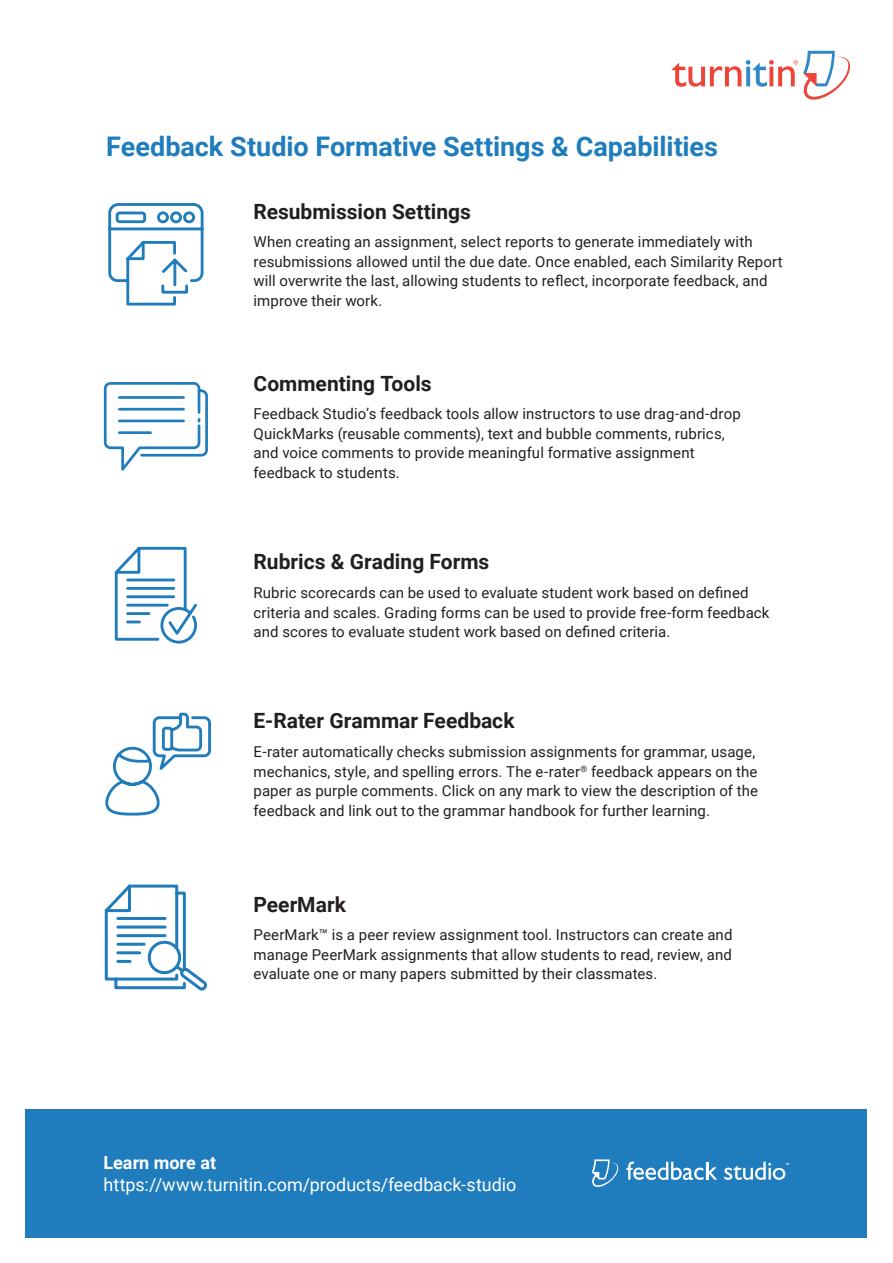
<style>
.page{position:relative;width:893px;height:1263px;background:#fff}
.page>*{position:absolute;margin:0;border:0;box-sizing:border-box;transform-origin:0 0}
.t1{font:700 27px "Roboto";color:#1f7cbd}
.t2{font:700 21px "Roboto";color:#231f20}
.t3{font:18px "Roboto";color:#fff}
.t4{font:700 18px "Roboto";color:#fff}
.t5{font:15px/19.5px "Roboto";letter-spacing:.005em;color:#231f20}
</style>
<div class="page">
<svg style="left:672px;top:51px;width:178px;height:49px"></svg>
<div style="left:26px;top:1109px;width:841px;height:128px;background:#1f7cbd"></div>
<svg style="left:592px;top:1159px;width:27px;height:28px"></svg>
<svg style="left:724px;top:1162px;width:65px;height:18px"></svg>
<svg style="left:626px;top:1161px;width:91px;height:19px"></svg>
<svg style="left:108px;top:203px;width:96px;height:103px"></svg>
<svg style="left:103px;top:382px;width:105px;height:89px"></svg>
<svg style="left:114px;top:546px;width:83px;height:98px"></svg>
<svg style="left:105px;top:712px;width:106px;height:104px"></svg>
<svg style="left:104px;top:884px;width:103px;height:107px"></svg>
<p class="t1" style="left:106px;top:127px;width:613px">Feedback Studio Formative Settings &amp; Capabilities</p>
<p class="t2" style="left:254px;top:196px;width:219px">Resubmission Settings</p>
<p class="t5" style="left:254px;top:232px;width:531px">When creating an assignment, select reports to generate immediately with resubmissions allowed until the due date. Once enabled, each Similarity Report will overwrite the last, allowing students to reflect, incorporate feedback, and improve their work.</p>
<p class="t2" style="left:254px;top:368px;width:180px">Commenting Tools</p>
<p class="t5" style="left:254px;top:404px;width:489px">Feedback Studio’s feedback tools allow instructors to use drag-and-drop QuickMarks (reusable comments), text and bubble comments, rubrics, and voice comments to provide meaningful formative assignment feedback to students.</p>
<p class="t2" style="left:254px;top:547px;width:237px">Rubrics &amp; Grading Forms</p>
<p class="t5" style="left:254px;top:582px;width:517px">Rubric scorecards can be used to evaluate student work based on defined criteria and scales. Grading forms can be used to provide free-form feedback and scores to evaluate student work based on defined criteria.</p>
<p class="t2" style="left:254px;top:706px;width:262px">E-Rater Grammar Feedback</p>
<p class="t5" style="left:254px;top:741px;width:506px">E-rater automatically checks submission assignments for grammar, usage, mechanics, style, and spelling errors. The e-rater<sup>®</sup> feedback appears on the paper as purple comments. Click on any mark to view the description of the feedback and link out to the grammar handbook for further learning.</p>
<p class="t2" style="left:254px;top:889px;width:94px">PeerMark</p>
<p class="t5" style="left:254px;top:925px;width:480px;text-align:justify">PeerMark™ is a peer review assignment tool. Instructors can create and manage PeerMark assignments that allow students to read, review, and evaluate one or many papers submitted by their classmates.</p>
<p class="t4" style="left:104px;top:1150px;width:114px">Learn more at</p>
<p class="t3" style="left:104px;top:1172px;width:414px">https://www.turnitin.com/products/feedback-studio</p>
</div>
